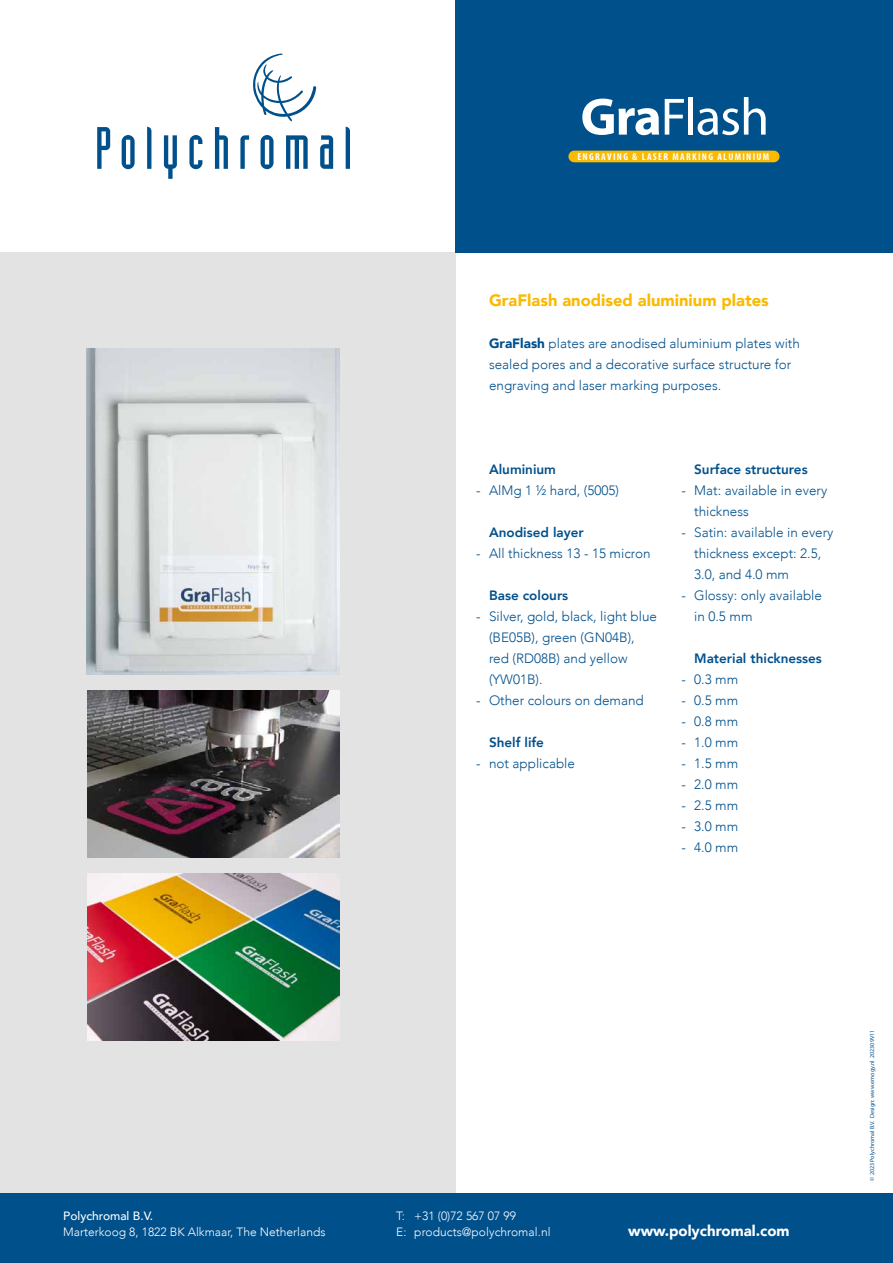
<style>
.page{position:relative;width:893px;height:1263px;background:#fff}
.page>*{position:absolute;margin:0;border:0;box-sizing:border-box;transform-origin:0 0}
.t1{font:900 16.5px "Avenir";color:#fbba00}
.t2{font:900 15px "Avenir";color:#fff}
.t3{font:300 13.5px/21px "Avenir";color:#00508c}
.t4{font:800 13.5px "Avenir";color:#00508c}
.t5{font:300 12px/16.5px "Avenir";color:#fff}
.t6{font:500 12px "Avenir";color:#fff}
.t7{font:700 condensed 10.05px "Myriad Pro";letter-spacing:.13em;color:#fff}
.t8{font:6px "Myriad Pro";color:#00508c}
.s1{font-weight:900}
</style>
<div class="page">
<div style="left:0;top:253px;width:456px;height:950px;background:#e3e3e3"></div>
<div style="left:456px;top:0;width:437px;height:253px;background:#00508c"></div>
<div style="left:0;top:1193px;width:893px;height:70px;background:#00508c"></div>
<svg style="left:164px;top:135px;width:13px;height:44px"></svg>
<svg style="left:97px;top:127px;width:13px;height:42px"></svg>
<svg style="left:122px;top:135px;width:13px;height:34px"></svg>
<svg style="left:147px;top:127px;width:4px;height:42px"></svg>
<svg style="left:189px;top:135px;width:13px;height:34px"></svg>
<svg style="left:215px;top:127px;width:13px;height:42px"></svg>
<svg style="left:240px;top:135px;width:9px;height:34px"></svg>
<svg style="left:261px;top:135px;width:13px;height:34px"></svg>
<svg style="left:286px;top:135px;width:22px;height:34px"></svg>
<svg style="left:320px;top:135px;width:13px;height:34px"></svg>
<svg style="left:346px;top:127px;width:4px;height:42px"></svg>
<svg style="left:253px;top:53px;width:63px;height:68px"></svg>
<img style="left:88px;top:690px;width:251px;height:167px">
<img style="left:87px;top:348px;width:253px;height:327px">
<img style="left:88px;top:873px;width:251px;height:167px">
<svg style="left:582px;top:99px;width:77px;height:36px"></svg>
<svg style="left:665px;top:99px;width:19px;height:36px"></svg>
<div style="left:688px;top:97px;width:5px;height:38px;background:#fff"></div>
<svg style="left:698px;top:97px;width:68px;height:38px"></svg>
<div style="left:568px;top:151px;width:211px;height:11px;background:#fbba00;border-radius:6px"></div>
<p class="t6" style="left:63px;top:1205px;width:91px">Polychromal B.V.</p>
<p class="t5" style="left:63px;top:1224px;width:264px">Marterkoog 8, 1822 BK Alkmaar, The Netherlands</p>
<p class="t7" style="left:577px;top:150px;width:193px">ENGRAVING &amp; LASER MARKING ALUMINIUM</p>
<p class="t1" style="left:489px;top:286px;width:281px">GraFlash anodised aluminium plates</p>
<p class="t3" style="left:489px;top:333px;width:312px"><span class="s1">GraFlash</span> plates are anodised aluminium plates with sealed pores and a decorative surface structure for engraving and laser marking purposes.</p>
<p class="t4" style="left:489px;top:459px;width:69px">Aluminium</p>
<p class="t3" style="left:476px;top:480px;width:144px">- AlMg 1 ½ hard, (5005)</p>
<p class="t4" style="left:489px;top:522px;width:96px">Anodised layer</p>
<p class="t3" style="left:476px;top:543px;width:176px">- All thickness 13 - 15 micron</p>
<p class="t4" style="left:489px;top:585px;width:81px">Base colours</p>
<p class="t3" style="left:489px;top:606px;width:170px;text-indent:-13px">- Silver, gold, black, light blue (BE05B), green (GN04B), red (RD08B) and yellow (YW01B).</p>
<p class="t3" style="left:476px;top:690px;width:169px">- Other colours on demand</p>
<p class="t4" style="left:489px;top:732px;width:57px">Shelf life</p>
<p class="t3" style="left:476px;top:753px;width:100px">- not applicable</p>
<p class="t4" style="left:694px;top:459px;width:115px">Surface structures</p>
<p class="t3" style="left:694px;top:480px;width:135px;text-indent:-13px">- Mat: available in every thickness</p>
<p class="t3" style="left:694px;top:522px;width:141px;text-indent:-13px">- Satin: available in every thickness except: 2.5,<br>3.0, and 4.0 mm</p>
<p class="t3" style="left:694px;top:585px;width:129px;text-indent:-13px">- Glossy: only available in 0.5 mm</p>
<p class="t4" style="left:694px;top:648px;width:129px">Material thicknesses</p>
<p class="t3" style="left:681px;top:669px;width:58px">- 0.3 mm</p>
<p class="t3" style="left:681px;top:690px;width:58px">- 0.5 mm</p>
<p class="t3" style="left:681px;top:711px;width:58px">- 0.8 mm</p>
<p class="t3" style="left:681px;top:732px;width:58px">- 1.0 mm</p>
<p class="t3" style="left:681px;top:753px;width:58px">- 1.5 mm</p>
<p class="t3" style="left:681px;top:774px;width:58px">- 2.0 mm</p>
<p class="t3" style="left:681px;top:795px;width:58px">- 2.5 mm</p>
<p class="t3" style="left:681px;top:816px;width:58px">- 3.0 mm</p>
<p class="t3" style="left:681px;top:837px;width:58px">- 4.0 mm</p>
<p class="t5" style="left:396px;top:1207px;width:156px">T: +31 (0)72 567 07 99<br>E: products@polychromal.nl</p>
<p class="t2" style="left:628px;top:1218px;width:163px">www.polychromal.com</p>
<p class="t8" style="left:868px;top:1180px;width:152px;rotate:-90deg">© 2023 Polychromal B.V. Design: www.emogy.nl 202309V11</p>
</div>
